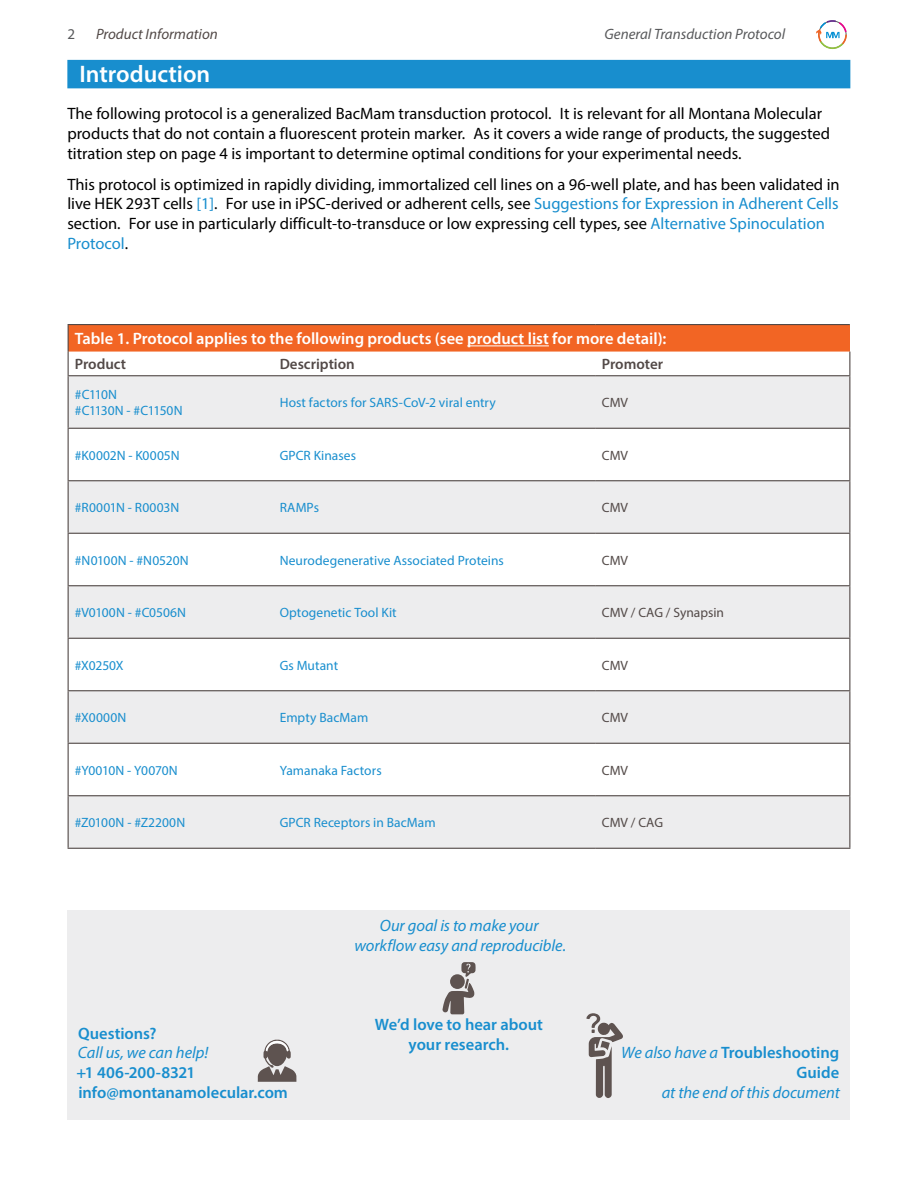
<style>
.page{position:relative;width:918px;height:1188px;background:#fff}
.page>*{position:absolute;margin:0;border:0;box-sizing:border-box;transform-origin:0 0}
.H1_Section_Name{font:600 24px "Myriad Pro";color:#fff}
.Body_Text{font:16.5px/19.8px "Myriad Pro";color:#000}
.Tip_text{font:italic 16.5px/19.8px "Myriad Pro";letter-spacing:-.005em;color:#188ece;text-align:center}
.Tip_text-2{font:600 16.5px/19.8px "Myriad Pro";letter-spacing:-.005em;color:#188ece;text-align:center}
.TBL_Header{font:600 16.5px "Myriad Pro";color:#fff}
.t1{font:italic 15px "Myriad Pro";color:#58595b}
.TBL_Column_Header{font:600 15px "Myriad Pro";color:#524947}
.Running_Head{font:italic 15px "Myriad Pro";color:#524947}
.t2{font:15px "Myriad Pro";color:#58595b}
.tables-body_row-Left_align{font:13.5px "Myriad Pro";letter-spacing:.005em;color:#188ece}
.TBL_Cell_Body{font:13.5px "Myriad Pro";color:#524947}
.tables-body_row-Left_align-2{font:13.5px/16.2px "Myriad Pro";letter-spacing:-.03em;color:#188ece}
.tables-body_row-Left_align-3{font:13.5px "Myriad Pro";letter-spacing:-.02em;color:#188ece}
.s1{color:#188ece}
.s2{font-weight:400;font-style:italic}
.s3{font-weight:600;font-style:normal}
</style>
<div class="page">
<svg style="left:816px;top:20px;width:31px;height:29px"></svg>
<div style="left:67px;top:60px;width:783px;height:28px;background:#188ece"></div>
<div style="left:68px;top:325px;width:782px;height:27px;background:#f26524"></div>
<svg style="left:69px;top:376px;width:780px;height:472px;fill:#ededee"></svg>
<hr style="left:68px;top:324px;width:205px;height:1px;background:#524947">
<hr style="left:273px;top:324px;width:322px;height:1px;background:#524947">
<hr style="left:595px;top:324px;width:255px;height:1px;background:#524947">
<svg style="left:68px;top:325px;width:1px;height:50px"></svg>
<hr style="left:68px;top:375px;width:205px;height:1px;background:#524947">
<hr style="left:68px;top:376px;width:1px;height:52px;background:#524947">
<hr style="left:68px;top:428px;width:205px;height:1px;background:#524947">
<hr style="left:68px;top:429px;width:1px;height:51px;background:#524947">
<hr style="left:68px;top:480px;width:205px;height:1px;background:#524947">
<hr style="left:68px;top:481px;width:1px;height:52px;background:#524947">
<hr style="left:68px;top:533px;width:205px;height:1px;background:#524947">
<hr style="left:68px;top:534px;width:1px;height:51px;background:#524947">
<hr style="left:68px;top:585px;width:205px;height:1px;background:#524947">
<hr style="left:68px;top:586px;width:1px;height:52px;background:#524947">
<hr style="left:68px;top:638px;width:205px;height:1px;background:#524947">
<hr style="left:68px;top:639px;width:1px;height:51px;background:#524947">
<hr style="left:68px;top:690px;width:205px;height:1px;background:#524947">
<hr style="left:68px;top:691px;width:1px;height:52px;background:#524947">
<hr style="left:68px;top:743px;width:205px;height:1px;background:#524947">
<hr style="left:68px;top:744px;width:1px;height:51px;background:#524947">
<hr style="left:68px;top:795px;width:205px;height:1px;background:#524947">
<hr style="left:68px;top:796px;width:1px;height:52px;background:#524947">
<hr style="left:68px;top:848px;width:205px;height:1px;background:#524947">
<hr style="left:273px;top:375px;width:322px;height:1px;background:#524947">
<hr style="left:273px;top:428px;width:322px;height:1px;background:#524947">
<hr style="left:273px;top:480px;width:322px;height:1px;background:#524947">
<hr style="left:273px;top:533px;width:322px;height:1px;background:#524947">
<hr style="left:273px;top:585px;width:322px;height:1px;background:#524947">
<hr style="left:273px;top:638px;width:322px;height:1px;background:#524947">
<hr style="left:273px;top:690px;width:322px;height:1px;background:#524947">
<hr style="left:273px;top:743px;width:322px;height:1px;background:#524947">
<hr style="left:273px;top:795px;width:322px;height:1px;background:#524947">
<hr style="left:273px;top:848px;width:322px;height:1px;background:#524947">
<svg style="left:849px;top:352px;width:1px;height:23px"></svg>
<hr style="left:595px;top:375px;width:255px;height:1px;background:#524947">
<hr style="left:849px;top:376px;width:1px;height:52px;background:#524947">
<hr style="left:595px;top:428px;width:255px;height:1px;background:#524947">
<hr style="left:849px;top:429px;width:1px;height:51px;background:#524947">
<hr style="left:595px;top:480px;width:255px;height:1px;background:#524947">
<hr style="left:849px;top:481px;width:1px;height:52px;background:#524947">
<hr style="left:595px;top:533px;width:255px;height:1px;background:#524947">
<hr style="left:849px;top:534px;width:1px;height:51px;background:#524947">
<hr style="left:595px;top:585px;width:255px;height:1px;background:#524947">
<hr style="left:849px;top:586px;width:1px;height:52px;background:#524947">
<hr style="left:595px;top:638px;width:255px;height:1px;background:#524947">
<hr style="left:849px;top:639px;width:1px;height:51px;background:#524947">
<hr style="left:595px;top:690px;width:255px;height:1px;background:#524947">
<hr style="left:849px;top:691px;width:1px;height:52px;background:#524947">
<hr style="left:595px;top:743px;width:255px;height:1px;background:#524947">
<hr style="left:849px;top:744px;width:1px;height:51px;background:#524947">
<hr style="left:595px;top:795px;width:255px;height:1px;background:#524947">
<hr style="left:849px;top:796px;width:1px;height:52px;background:#524947">
<hr style="left:595px;top:848px;width:255px;height:1px;background:#524947">
<hr style="left:467px;top:345px;width:82px;height:1px;background:#fff">
<div style="left:68px;top:910px;width:782px;height:210px;background:#ededee"></div>
<svg style="left:586px;top:1013px;width:37px;height:85px"></svg>
<svg style="left:258px;top:1040px;width:38px;height:42px"></svg>
<svg style="left:442px;top:962px;width:34px;height:52px"></svg>
<p class="t2" style="left:68px;top:25px;width:9px">2</p>
<p class="Running_Head" style="left:96px;top:25px;width:123px">Product Information</p>
<p class="H1_Section_Name" style="left:79px;top:59px;width:132px">Introduction</p>
<p class="Body_Text" style="left:67px;top:104px;width:764px">The following protocol is a generalized BacMam transduction protocol. It is relevant for all Montana Molecular products that do not contain a fluorescent protein marker. As it covers a wide range of products, the suggested titration step on page 4 is important to determine optimal conditions for your experimental needs.</p>
<p class="Body_Text" style="left:67px;top:174px;width:774px">This protocol is optimized in rapidly dividing, immortalized cell lines on a 96-well plate, and has been validated in live HEK 293T cells <span class="s1">[1]</span>. For use in iPSC-derived or adherent cells, see <span class="s1">Suggestions for Expression in Adherent Cells </span>section. For use in particularly difficult-to-transduce or low expressing cell types, see <span class="s1">Alternative Spinoculation Protocol</span>.</p>
<p class="t1" style="left:604px;top:25px;width:182px">General Transduction Protocol</p>
<p class="TBL_Header" style="left:75px;top:328px;width:593px">Table 1. Protocol applies to the following products (see product list for more detail):</p>
<p class="TBL_Column_Header" style="left:75px;top:354px;width:53px">Product</p>
<p class="TBL_Column_Header" style="left:280px;top:354px;width:77px">Description</p>
<p class="TBL_Column_Header" style="left:602px;top:354px;width:63px">Promoter</p>
<p class="tables-body_row-Left_align-2" style="left:75px;top:386px;width:109px">#C110N<br>#C1130N - #C1150N</p>
<p class="tables-body_row-Left_align" style="left:280px;top:394px;width:218px">Host factors for SARS-CoV-2 viral entry</p>
<p class="TBL_Cell_Body" style="left:602px;top:394px;width:28px">CMV</p>
<p class="tables-body_row-Left_align" style="left:75px;top:447px;width:106px">#K0002N - K0005N</p>
<p class="tables-body_row-Left_align" style="left:280px;top:447px;width:78px">GPCR Kinases</p>
<p class="TBL_Cell_Body" style="left:602px;top:447px;width:28px">CMV</p>
<p class="tables-body_row-Left_align" style="left:75px;top:499px;width:106px">#R0001N - R0003N</p>
<p class="tables-body_row-Left_align" style="left:280px;top:499px;width:41px">RAMPs</p>
<p class="TBL_Cell_Body" style="left:602px;top:499px;width:28px">CMV</p>
<p class="tables-body_row-Left_align" style="left:75px;top:552px;width:115px">#N0100N - #N0520N</p>
<p class="tables-body_row-Left_align" style="left:280px;top:552px;width:226px">Neurodegenerative Associated Proteins</p>
<p class="TBL_Cell_Body" style="left:602px;top:552px;width:28px">CMV</p>
<p class="tables-body_row-Left_align" style="left:75px;top:604px;width:113px">#V0100N - #C0506N</p>
<p class="tables-body_row-Left_align" style="left:280px;top:604px;width:119px">Optogenetic Tool Kit</p>
<p class="TBL_Cell_Body" style="left:602px;top:604px;width:124px">CMV / CAG / Synapsin</p>
<p class="tables-body_row-Left_align" style="left:75px;top:657px;width:50px">#X0250X</p>
<p class="tables-body_row-Left_align" style="left:280px;top:657px;width:60px">Gs Mutant</p>
<p class="TBL_Cell_Body" style="left:602px;top:657px;width:28px">CMV</p>
<p class="tables-body_row-Left_align" style="left:75px;top:709px;width:53px">#X0000N</p>
<p class="tables-body_row-Left_align" style="left:280px;top:709px;width:90px">Empty BacMam</p>
<p class="TBL_Cell_Body" style="left:602px;top:709px;width:28px">CMV</p>
<p class="tables-body_row-Left_align-3" style="left:75px;top:762px;width:104px">#Y0010N - Y0070N</p>
<p class="tables-body_row-Left_align" style="left:280px;top:762px;width:103px">Yamanaka Factors</p>
<p class="TBL_Cell_Body" style="left:602px;top:762px;width:28px">CMV</p>
<p class="tables-body_row-Left_align" style="left:75px;top:814px;width:112px">#Z0100N - #Z2200N</p>
<p class="tables-body_row-Left_align" style="left:280px;top:814px;width:157px">GPCR Receptors in BacMam</p>
<p class="TBL_Cell_Body" style="left:602px;top:814px;width:63px">CMV / CAG</p>
<p class="Tip_text-2" style="left:77px;top:1023px;width:213px;text-align:left">Questions?<br><span class="s2">Call us, we can help!<br></span>+1 406-200-8321 info@montanamolecular.com</p>
<p class="Tip_text" style="left:355px;top:915px;width:213px">Our goal is to make your workflow easy and reproducible.</p>
<p class="Tip_text-2" style="left:375px;top:1014px;width:170px">We’d love to hear about your research.</p>
<p class="Tip_text" style="left:621px;top:1043px;width:220px;text-align:right">We also have a <span class="s3">Troubleshooting<br>Guide<br></span>at the end of this document</p>
</div>
